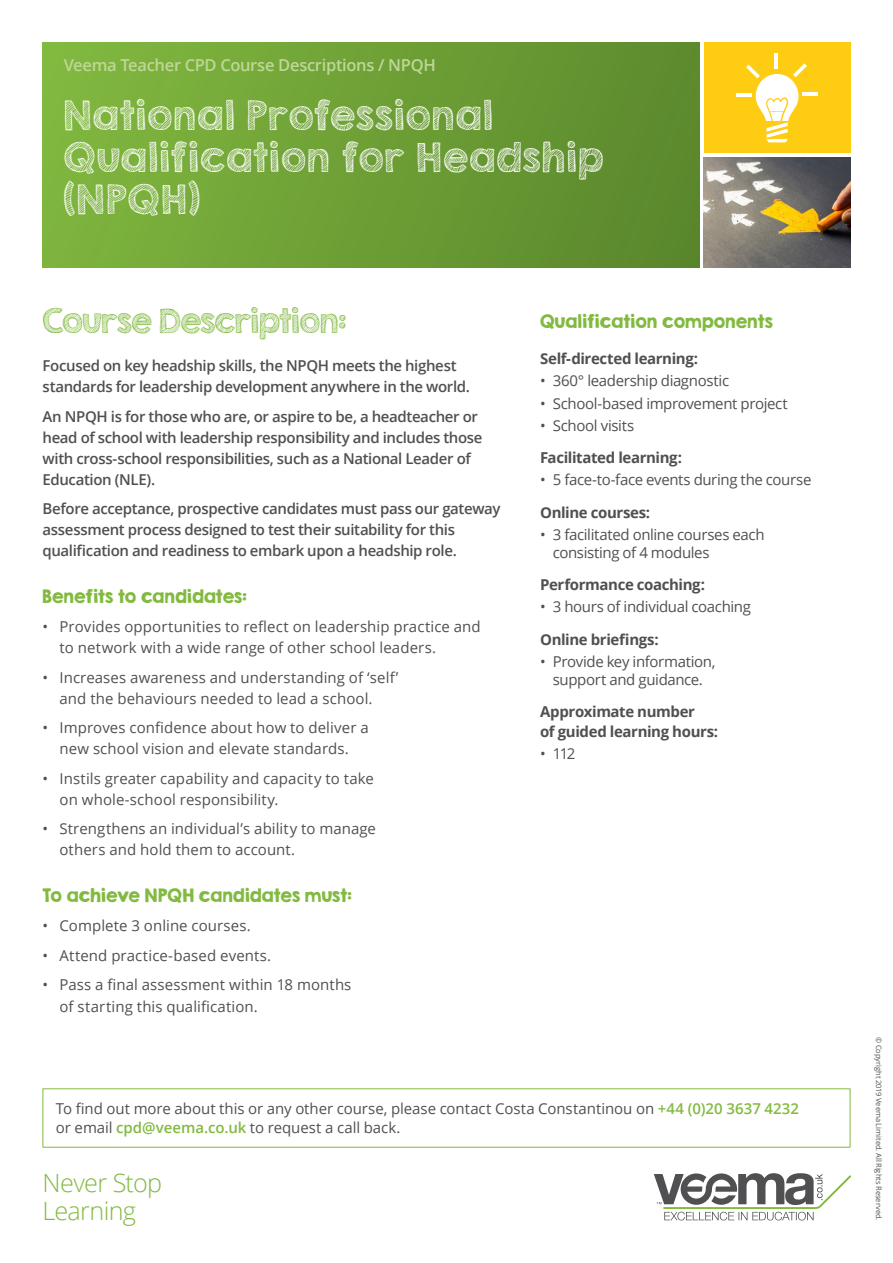
<style>
.page{position:relative;width:893px;height:1263px;background:#fff}
.page>*{position:absolute;margin:0;border:0;box-sizing:border-box;transform-origin:0 0}
.t1{font:36px/42px "KG Second Chances Sketch";letter-spacing:.03em;color:#fff}
.t2{font:30px "KG Second Chances Sketch";letter-spacing:-.02em;color:#82ba40}
.t3{font:300 25.2px/28px "Open Sans";letter-spacing:-.03em;color:#82ba40}
.t4{font:16.5px "KG Second Chances Solid";letter-spacing:.005em;color:#82ba40}
.t5{font:600 16.5px "Open Sans";letter-spacing:-.02em;color:#bed798}
.t6{font:15px/21px "Open Sans";letter-spacing:.005em;color:#505052}
.t7{font:600 15px/21px "Open Sans";letter-spacing:-.025em;color:#505052}
.t8{font:15px/18px "Open Sans";letter-spacing:-.025em;color:#505052}
.t9{font:700 15px/19.5px "Open Sans";letter-spacing:-.025em;color:#505052}
.t10{font:15px "Open Sans";letter-spacing:-.02em;color:#505052}
.t11{font:7.5px "Open Sans";letter-spacing:-.005em;color:#505052}
.s1{font-weight:600;color:#82ba40}
</style>
<div class="page">
<svg style="left:654px;top:1173px;width:197px;height:47px"></svg>
<div style="left:43px;top:43px;width:656px;height:225px;background:linear-gradient(to right,#80b73f,#5b882c)"></div>
<div style="left:704px;top:43px;width:146px;height:110px;background:#fecd13"></div>
<img style="left:704px;top:157px;width:146px;height:111px">
<div style="left:43px;top:1088px;width:807px;height:59px;border:1px solid #82ba40"></div>
<hr style="left:774px;top:53px;width:4px;height:16px;background:#fff">
<hr style="left:736px;top:93px;width:16px;height:4px;background:#fff">
<hr style="left:802px;top:92px;width:16px;height:3px;background:#fff">
<svg style="left:746px;top:63px;width:61px;height:79px"></svg>
<p class="t5" style="left:64px;top:54px;width:374px">Veema Teacher CPD Course Descriptions / NPQH</p>
<h1 class="t1" style="left:64px;top:94px;width:541px">National Professional<br>Qualification for Headship (NPQH)</h1>
<h2 class="t2" style="left:43px;top:302px;width:306px">Course Description:</h2>
<p class="t7" style="left:43px;top:355px;width:429px">Focused on key headship skills, the NPQH meets the highest standards for leadership development anywhere in the world.</p>
<p class="t7" style="left:43px;top:406px;width:442px">An NPQH is for those who are, or aspire to be, a headteacher or head of school with leadership responsibility and includes those with cross-school responsibilities, such as a National Leader of Education (NLE).</p>
<p class="t7" style="left:43px;top:498px;width:459px">Before acceptance, prospective candidates must pass our gateway assessment process designed to test their suitability for this qualification and readiness to embark upon a headship role.</p>
<p class="t4" style="left:43px;top:586px;width:206px">Benefits to candidates:</p>
<p class="t6" style="left:60px;top:616px;width:423px;text-indent:-17px">• Provides opportunities to reflect on leadership practice and to network with a wide range of other school leaders.</p>
<p class="t6" style="left:43px;top:667px;width:357px;text-align:center">• Increases awareness and understanding of ‘self’ and the behaviours needed to lead a school.</p>
<p class="t6" style="left:43px;top:717px;width:328px;text-align:center">• Improves confidence about how to deliver a new school vision and elevate standards.</p>
<p class="t6" style="left:60px;top:768px;width:316px;text-indent:-17px">• Instils greater capability and capacity to take on whole-school responsibility.</p>
<p class="t6" style="left:60px;top:818px;width:318px;text-indent:-17px">• Strengthens an individual’s ability to manage others and hold them to account.</p>
<p class="t4" style="left:43px;top:885px;width:311px">To achieve NPQH candidates must:</p>
<p class="t6" style="left:43px;top:915px;width:210px">• Complete 3 online courses.</p>
<p class="t6" style="left:43px;top:945px;width:230px">• Attend practice-based events.</p>
<p class="t6" style="left:60px;top:974px;width:293px;text-indent:-17px">• Pass a final assessment within 18 months of starting this qualification.</p>
<p class="t4" style="left:540px;top:310px;width:234px">Qualification components</p>
<p class="t9" style="left:540px;top:349px;width:160px">Self-directed learning:</p>
<p class="t8" style="left:540px;top:372px;width:191px">• 360° leadership diagnostic</p>
<p class="t8" style="left:540px;top:394px;width:249px">• School-based improvement project</p>
<p class="t10" style="left:540px;top:415px;width:96px">• School visits</p>
<p class="t9" style="left:540px;top:448px;width:143px">Facilitated learning:</p>
<p class="t8" style="left:540px;top:471px;width:273px">• 5 face-to-face events during the course</p>
<p class="t9" style="left:540px;top:502px;width:112px">Online courses:</p>
<p class="t8" style="left:553px;top:525px;width:213px;text-indent:-13px">• 3 facilitated online courses each consisting of 4 modules</p>
<p class="t9" style="left:540px;top:575px;width:166px">Performance coaching:</p>
<p class="t8" style="left:540px;top:598px;width:212px">• 3 hours of individual coaching</p>
<p class="t9" style="left:540px;top:629px;width:120px">Online briefings:</p>
<p class="t8" style="left:540px;top:652px;width:177px;text-align:center">• Provide key information, support and guidance.</p>
<p class="t9" style="left:540px;top:702px;width:180px">Approximate number<br>of guided learning hours:</p>
<p class="t6" style="left:540px;top:743px;width:37px">• 112</p>
<p class="t6" style="left:56px;top:1098px;width:745px;line-height:19.5px">To find out more about this or any other course, please contact Costa Constantinou on <span class="s1">+44 (0)20 3637 4232 </span>or email <span class="s1">cpd@veema.co.uk</span> to request a call back.</p>
<h3 class="t3" style="left:43px;top:1168px;width:121px">Never Stop<br>Learning</h3>
<p class="t11" style="left:884px;top:1037px;width:185px;rotate:90deg">© Copyright 2019 Veema Limited. All Rights Reserved.</p>
</div>
